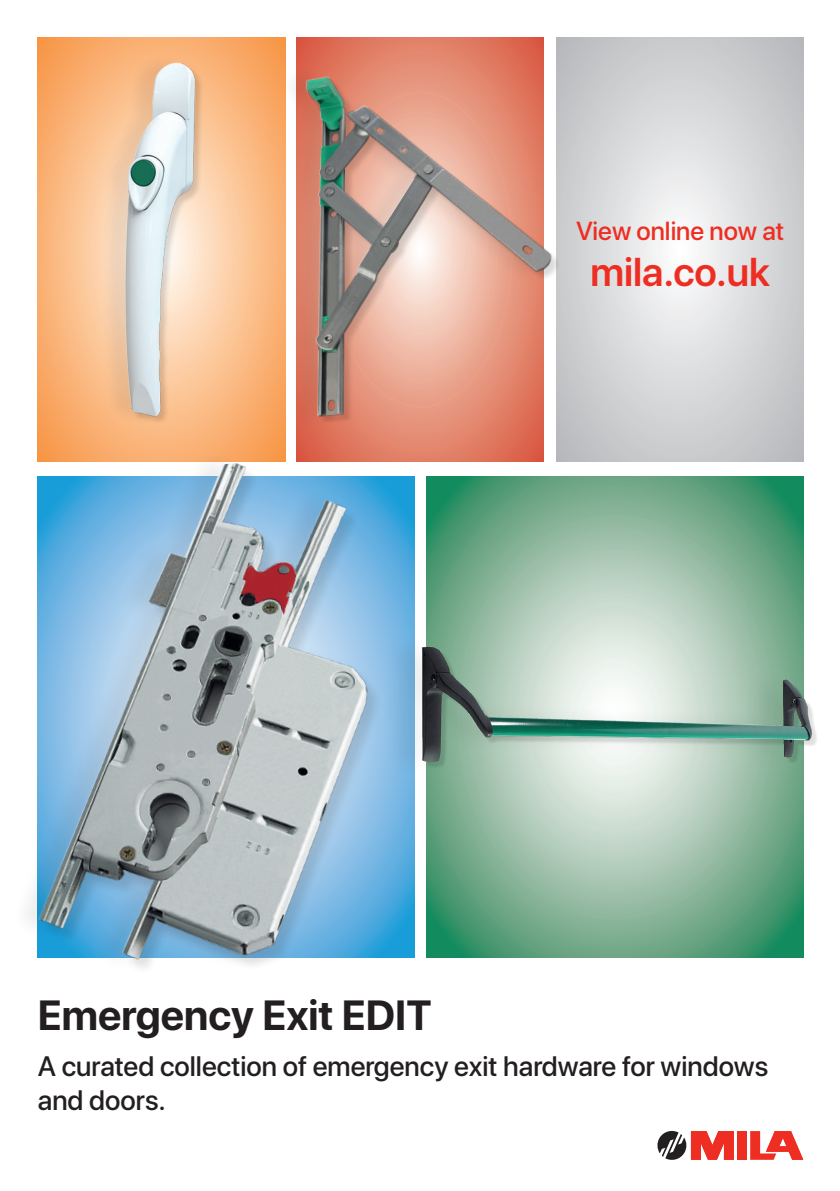
<style>
.page{position:relative;width:840px;height:1191px;background:#fff}
.page>*{position:absolute;margin:0;border:0;box-sizing:border-box;transform-origin:0 0}
.t1{font:700 42px "SF Pro Display";color:#231f20}
.t2{font:600 40px "SF Pro Display";color:#ee2e22}
.t3{font:500 28px/34px "SF Pro Display";color:#231f20}
.t4{font:500 26px "SF Pro Display";color:#ee2e22}
</style>
<div class="page">
<div style="left:736px;top:1131px;width:10px;height:28px;background:#ee2e22"></div>
<svg style="left:657px;top:1131px;width:76px;height:28px"></svg>
<svg style="left:750px;top:1131px;width:52px;height:28px"></svg>
<svg style="left:38px;top:37px;width:247px;height:410px;background:#fab67d"></svg>
<svg style="left:296px;top:37px;width:247px;height:424px;background:#df765e"></svg>
<svg style="left:556px;top:37px;width:246px;height:424px;background:#d5d6d8"></svg>
<svg style="left:426px;top:476px;width:376px;height:481px;background:#83b398"></svg>
<div style="left:280px;top:66px;width:272px;height:366px;background:#231f20;opacity:.08"></div>
<img style="left:285px;top:63px;width:277px;height:359px">
<img style="left:27px;top:447px;width:391px;height:521px">
<div style="left:99px;top:53px;width:96px;height:376px;background:#231f20;opacity:.08"></div>
<img style="left:101px;top:55px;width:113px;height:367px">
<div style="left:382px;top:630px;width:425px;height:151px;background:#231f20;opacity:.08"></div>
<img style="left:403px;top:639px;width:414px;height:131px">
<p class="t4" style="left:575px;top:212px;width:209px">View online now at</p>
<h2 class="t2" style="left:590px;top:244px;width:181px">mila.co.uk</h2>
<h1 class="t1" style="left:38px;top:985px;width:395px">Emergency Exit EDIT</h1>
<p class="t3" style="left:38px;top:1047px;width:731px">A curated collection of emergency exit hardware for windows and doors.</p>
</div>
